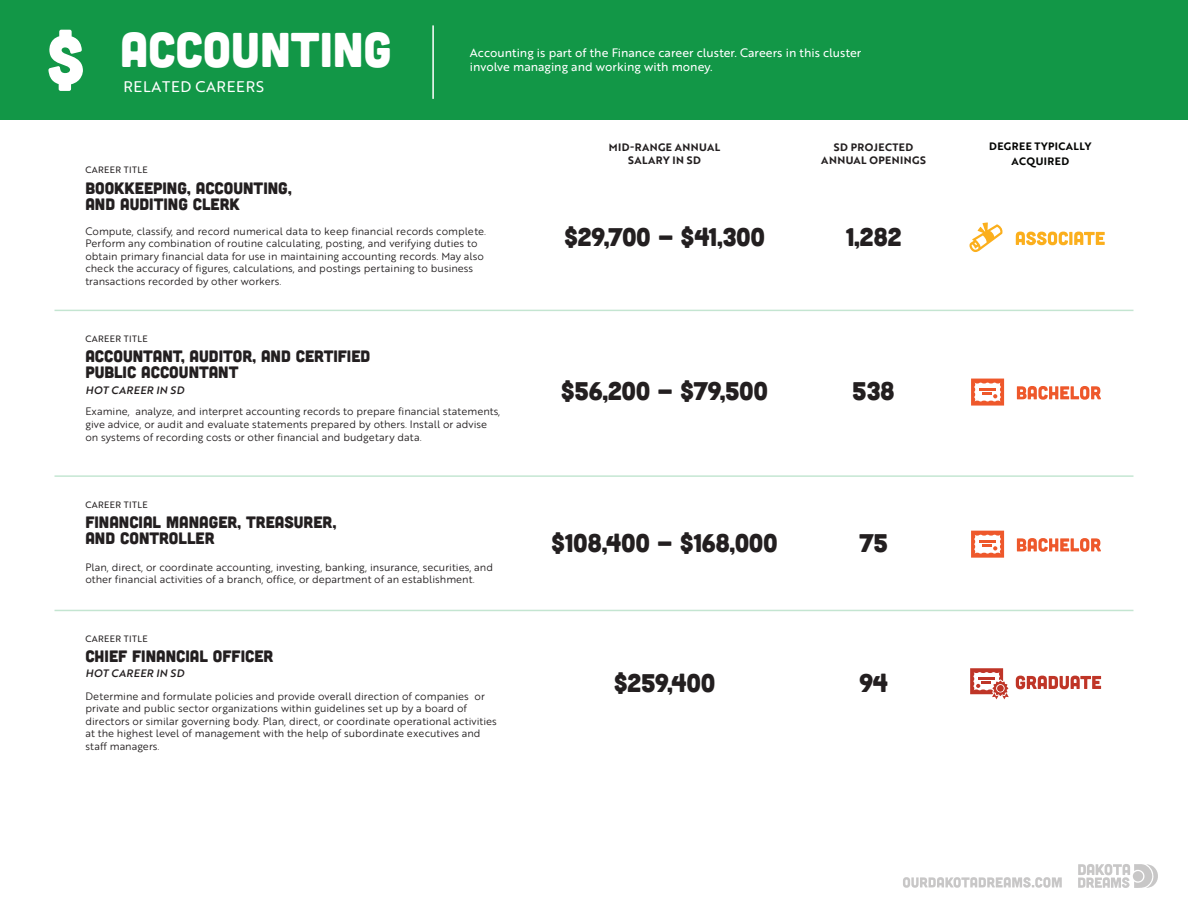
<style>
.page{position:relative;width:1188px;height:918px;background:#fff}
.page>*{position:absolute;margin:0;border:0;box-sizing:border-box;transform-origin:0 0}
.t1{font:72px "Cubano";color:#fff}
.t2{font:48.75px "Cubano";color:#fff}
.t3{font:25.5px "Cubano";letter-spacing:-.04em;color:#231f20}
.t4{font:16.5px/16.5px "Cubano";color:#231f20}
.t5{font:15px "Brother 1816 Printed";letter-spacing:.04em;color:#fff}
.t6{font:12px "Brother 1816 Printed";color:#fff}
.t7{font:10.5px/12.6px "Brother 1816 Printed";color:#231f20}
.t8{font:700 10.5px/12.6px "Brother 1816 Printed";letter-spacing:.04em;color:#231f20;text-align:center}
.t9{font:italic 500 10.5px "Brother 1816 Printed";letter-spacing:.04em;color:#231f20}
.t10{font:700 10.5px/14.4px "Brother 1816 Printed";letter-spacing:.04em;color:#040503;text-align:center}
.t11{font:9px "Brother 1816 Printed";letter-spacing:.04em;color:#231f20}
</style>
<div class="page">
<svg style="left:1078px;top:864px;width:80px;height:24px"></svg>
<svg style="left:903px;top:877px;width:159px;height:11px"></svg>
<div style="left:0;top:0;width:1188px;height:119px;background:#129747"></div>
<hr style="left:432px;top:25px;width:2px;height:74px;background:#fff">
<svg style="left:969px;top:222px;width:34px;height:30px"></svg>
<svg style="left:1016px;top:232px;width:89px;height:13px"></svg>
<svg style="left:970px;top:668px;width:39px;height:31px"></svg>
<svg style="left:1016px;top:676px;width:85px;height:13px"></svg>
<svg style="left:971px;top:531px;width:33px;height:27px"></svg>
<svg style="left:1017px;top:538px;width:84px;height:14px"></svg>
<hr style="left:54px;top:310px;width:1080px;height:1px;background:#129948">
<hr style="left:54px;top:475px;width:1080px;height:2px;background:#129948">
<hr style="left:54px;top:610px;width:1080px;height:1px;background:#129948">
<svg style="left:971px;top:379px;width:33px;height:27px"></svg>
<svg style="left:1017px;top:386px;width:84px;height:14px"></svg>
<p class="t1" style="left:45px;top:14px;width:43px">$</p>
<p class="t2" style="left:120px;top:19px;width:273px">ACCOUNTING</p>
<p class="t5" style="left:124px;top:75px;width:142px">RELATED CAREERS</p>
<p class="t11" style="left:85px;top:163px;width:64px">CAREER TITLE</p>
<p class="t6" style="left:470px;top:44px;width:393px">Accounting is part of the Finance career cluster. Careers in this cluster</p>
<p class="t6" style="left:470px;top:58px;width:244px">involve managing and working with money.</p>
<p class="t8" style="left:609px;top:140px;width:113px">MID-RANGE ANNUAL</p>
<p class="t8" style="left:628px;top:153px;width:74px">SALARY IN SD</p>
<p class="t8" style="left:821px;top:141px;width:106px">SD PROJECTED<br>ANNUAL OPENINGS</p>
<p class="t4" style="left:85px;top:179px;width:208px">BOOKKEEPING, ACCOUNTING,</p>
<p class="t4" style="left:85px;top:195px;width:156px">AND AUDITING CLERK</p>
<p class="t7" style="left:85px;top:224px;width:402px">Compute, classify, and record numerical data to keep financial records complete.<br>Perform any combination of routine calculating, posting, and verifying duties to obtain primary financial data for use in maintaining accounting records. May also check the accuracy of figures, calculations, and postings pertaining to business transactions recorded by other workers.</p>
<p class="t11" style="left:85px;top:332px;width:64px">CAREER TITLE</p>
<p class="t4" style="left:85px;top:347px;width:286px">ACCOUNTANT, AUDITOR, AND CERTIFIED<br>PUBLIC ACCOUNTANT</p>
<p class="t7" style="left:85px;top:405px;width:416px">Examine, analyze, and interpret accounting records to prepare financial statements, give advice, or audit and evaluate statements prepared by others. Install or advise on systems of recording costs or other financial and budgetary data.</p>
<p class="t9" style="left:85px;top:382px;width:100px">HOT CAREER IN SD</p>
<p class="t11" style="left:85px;top:498px;width:64px">CAREER TITLE</p>
<p class="t4" style="left:85px;top:513px;width:252px">FINANCIAL MANAGER, TREASURER,<br>AND CONTROLLER</p>
<p class="t7" style="left:85px;top:560px;width:409px">Plan, direct, or coordinate accounting, investing, banking, insurance, securities, and other financial activities of a branch, office, or department of an establishment.</p>
<p class="t11" style="left:85px;top:632px;width:64px">CAREER TITLE</p>
<p class="t4" style="left:85px;top:647px;width:189px">CHIEF FINANCIAL OFFICER</p>
<p class="t7" style="left:85px;top:689px;width:413px">Determine and formulate policies and provide overall direction of companies or private and public sector organizations within guidelines set up by a board of directors or similar governing body. Plan, direct, or coordinate operational activities at the highest level of management with the help of subordinate executives and staff managers.</p>
<p class="t9" style="left:85px;top:665px;width:100px">HOT CAREER IN SD</p>
<p class="t3" style="left:564px;top:220px;width:203px">$29,700 - $41,300</p>
<p class="t3" style="left:561px;top:375px;width:209px">$56,200 - $79,500</p>
<p class="t3" style="left:551px;top:527px;width:229px">$108,400 - $168,000</p>
<p class="t3" style="left:613px;top:667px;width:104px">$259,400</p>
<p class="t3" style="left:845px;top:220px;width:58px">1,282</p>
<p class="t3" style="left:852px;top:375px;width:45px">538</p>
<p class="t3" style="left:859px;top:527px;width:31px">75</p>
<p class="t3" style="left:859px;top:667px;width:31px">94</p>
<p class="t10" style="left:989px;top:139px;width:104px">DEGREE TYPICALLY<br>ACQUIRED</p>
</div>
